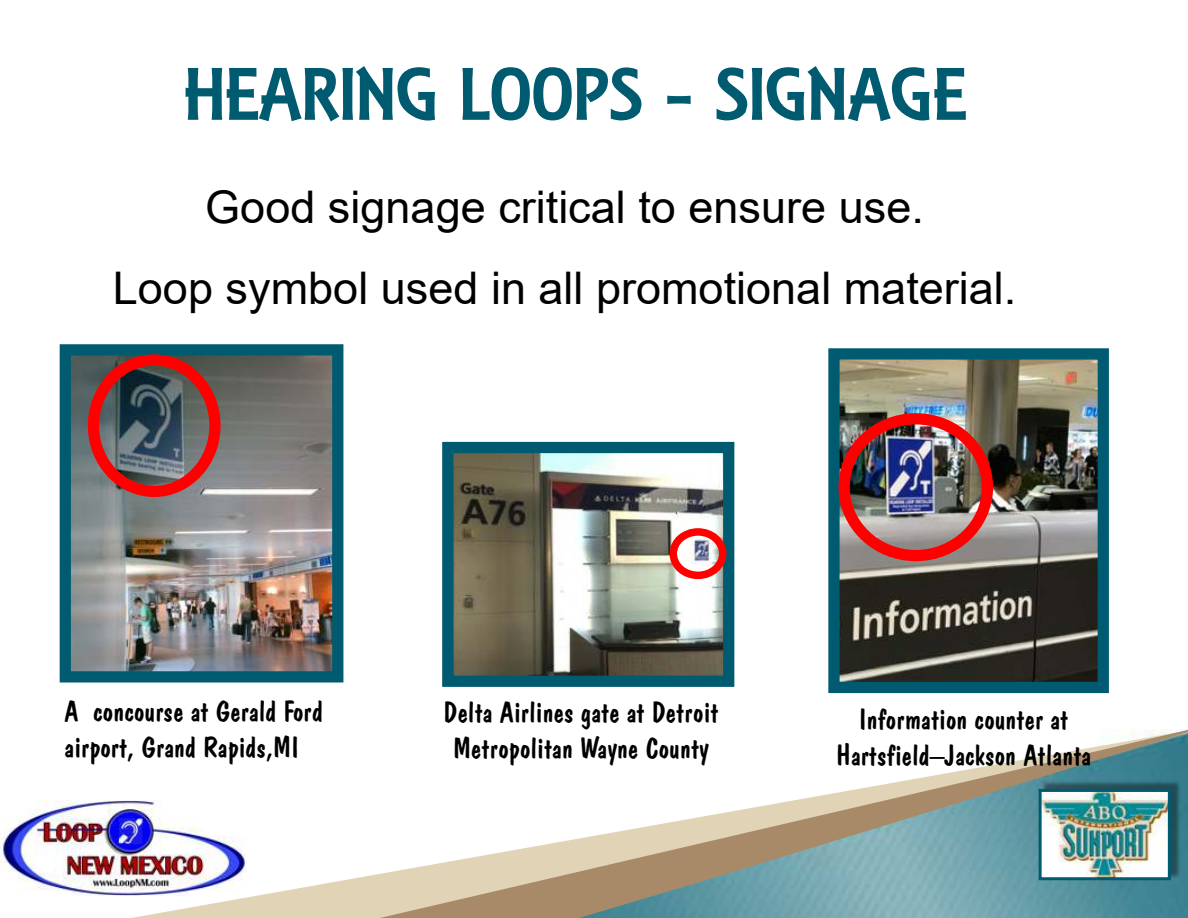
<style>
.page{position:relative;width:1188px;height:918px;background:#fff}
.page>*{position:absolute;margin:0;border:0;box-sizing:border-box;transform-origin:0 0}
.t1{font:72px "Estelle Black SF";color:#005b70}
.t2{font:45px/81px "Arial";color:#000;text-align:center}
.t3{font:30px/36.3px "Dom Casual BT";color:#000;text-align:center}
</style>
<div class="page">
<svg style="left:99px;top:881px;width:239px;height:37px;fill:#e1d3b5"></svg>
<svg style="left:338px;top:729px;width:850px;height:189px"></svg>
<img style="left:1039px;top:779px;width:141px;height:101px">
<img style="left:1043px;top:793px;width:124px;height:83px">
<div style="left:1039px;top:789px;width:132px;height:91px;border:3px solid #005b70"></div>
<img style="left:72px;top:356px;width:259px;height:315px">
<div style="left:60px;top:344px;width:283px;height:339px;border:11px solid #005b70"></div>
<div style="left:88px;top:354px;width:133px;height:143px;border:11px solid #f00;border-radius:50%"></div>
<img style="left:840px;top:360px;width:257px;height:321px">
<div style="left:828px;top:348px;width:281px;height:345px;border:11px solid #005b70"></div>
<div style="left:839px;top:413px;width:154px;height:148px;border:11px solid #f00;border-radius:50%"></div>
<img style="left:454px;top:454px;width:268px;height:221px">
<div style="left:442px;top:442px;width:292px;height:245px;border:11px solid #005b70"></div>
<div style="left:670px;top:528px;width:57px;height:51px;border:8px solid #f00;border-radius:50%"></div>
<img style="left:0;top:800px;width:247px;height:95px">
<h1 class="t1" style="left:184px;top:50px;width:784px">HEARING LOOPS - SIGNAGE</h1>
<h2 class="t2" style="left:113px;top:171px;width:905px">Good signage critical to ensure use.<br>Loop symbol used in all promotional material.</h2>
<p class="t3" style="left:65px;top:695px;width:260px;text-align:left">A concourse at Gerald Ford airport, Grand Rapids,MI</p>
<p class="t3" style="left:444px;top:696px;width:277px">Delta Airlines gate at Detroit<br>Metropolitan Wayne County</p>
<p class="t3" style="left:836px;top:703px;width:256px">Information counter at<br>Hartsfield–Jackson Atlanta</p>
</div>
